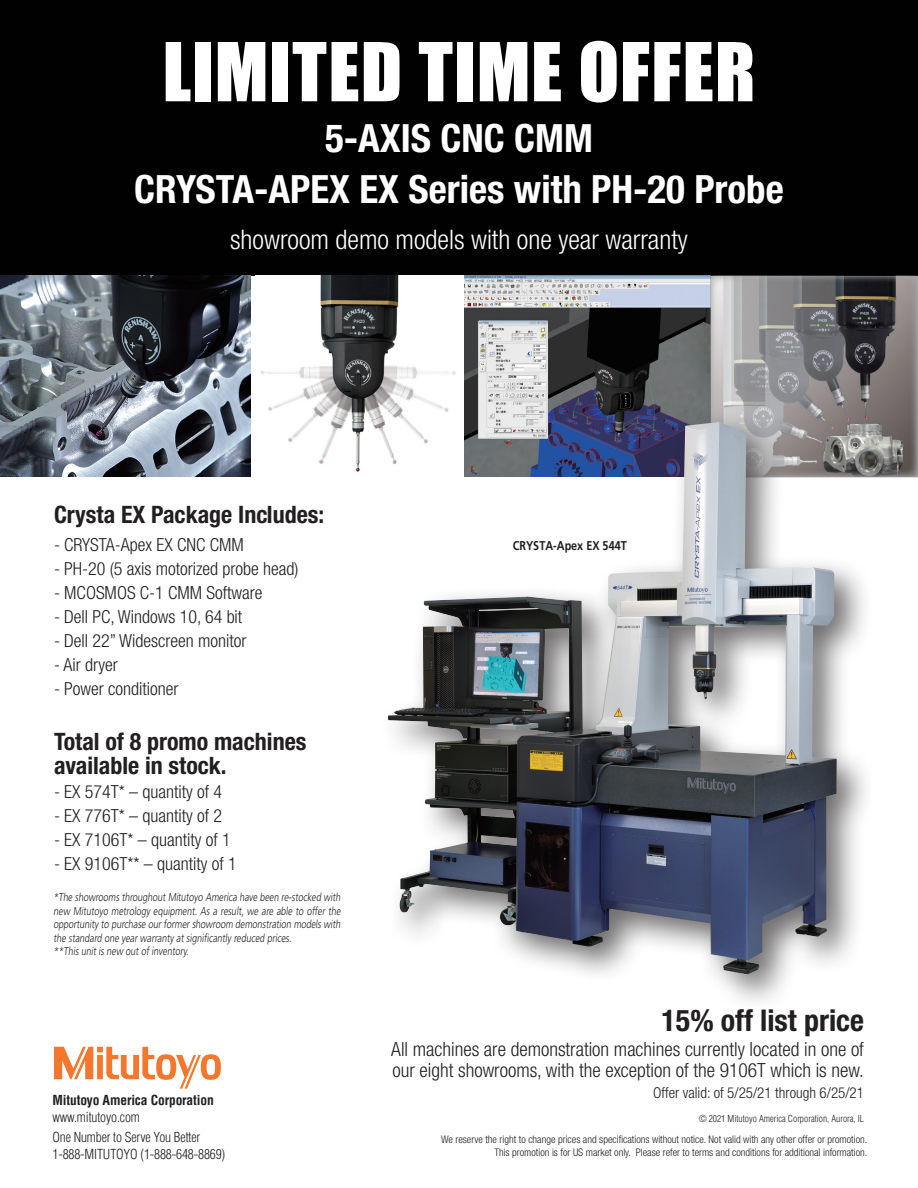
<style>
.page{position:relative;width:918px;height:1188px;background:#fff}
.page>*{position:absolute;margin:0;border:0;box-sizing:border-box;transform-origin:0 0}
.Title-1{font:75px "Impact";letter-spacing:.015em;color:#fff}
.t1{font:700 condensed 39px/51px "Helvetica Neue LT Std";color:#fff;text-align:center}
.t2{font:700 condensed 30px "Helvetica Neue LT Std";color:#231f20}
.t3{font:300 condensed 27px "Helvetica Neue LT Std";color:#fff}
.t4{font:700 condensed 24px/24px "Helvetica Neue LT Std";color:#231f20}
.t5{font:300 condensed 19.5px/21px "Helvetica Neue LT Std";color:#231f20}
.t6{font:300 condensed 18px "Helvetica Neue LT Std";color:#231f20}
.t7{font:300 condensed 15px "Helvetica Neue LT Std";color:#231f20}
.t8{font:300 condensed 13.5px "Helvetica";letter-spacing:-.01em;color:#231f20}
.t9{font:700 condensed 13.5px "Helvetica";letter-spacing:-.01em;color:#231f20}
.ノーマル{font:700 12.75px "Mitutoyo Frutiger";color:#231f20}
.t10{font:300 11.25px/13.5px "Mitutoyo Frutiger";color:#231f20;text-align:justify}
.t11{font:300 condensed 10.5px/12.6px "Helvetica Neue LT Std";color:#231f20;text-align:right}
.t12{font:300 condensed 9.45px "Helvetica";color:#231f20}
</style>
<div class="page">
<div style="left:0;top:0;width:918px;height:275px;background:#010101"></div>
<svg style="left:54px;top:1047px;width:167px;height:42px"></svg>
<img style="left:0;top:275px;width:251px;height:202px">
<img style="left:261px;top:275px;width:449px;height:197px">
<div style="left:710px;top:275px;width:208px;height:203px;background:#231f20;opacity:.4"></div>
<div style="left:378px;top:411px;width:497px;height:600px;background:#231f20;opacity:.65"></div>
<img style="left:388px;top:426px;width:449px;height:548px">
<p class="Title-1" style="left:163px;top:14px;width:594px">LIMITED TIME OFFER</p>
<p class="t1" style="left:134px;top:112px;width:651px">5-AXIS CNC CMM<br>CRYSTA-APEX EX Series with PH-20 Probe</p>
<p class="t3" style="left:230px;top:224px;width:459px">showroom demo models with one year warranty</p>
<p class="t4" style="left:54px;top:502px;width:272px">Crysta EX Package Includes:</p>
<p class="t6" style="left:54px;top:535px;width:191px">- CRYSTA-Apex EX CNC CMM</p>
<p class="t6" style="left:54px;top:559px;width:246px">- PH-20 (5 axis motorized probe head)</p>
<p class="t6" style="left:54px;top:583px;width:210px">- MCOSMOS C-1 CMM Software</p>
<p class="t6" style="left:54px;top:607px;width:190px">- Dell PC, Windows 10, 64 bit</p>
<p class="t6" style="left:54px;top:631px;width:194px">- Dell 22” Widescreen monitor</p>
<p class="t6" style="left:54px;top:655px;width:65px">- Air dryer</p>
<p class="t6" style="left:54px;top:679px;width:126px">- Power conditioner</p>
<p class="t4" style="left:54px;top:729px;width:254px">Total of 8 promo machines available in stock.</p>
<p class="t6" style="left:54px;top:781px;width:170px">- EX 574T* – quantity of 4</p>
<p class="t6" style="left:54px;top:805px;width:170px">- EX 776T* – quantity of 2</p>
<p class="t6" style="left:54px;top:829px;width:178px">- EX 7106T* – quantity of 1</p>
<p class="t6" style="left:54px;top:853px;width:184px">- EX 9106T** – quantity of 1</p>
<p class="t10" style="left:54px;top:891px;width:290px">*The showrooms throughout Mitutoyo America have been re-stocked with new Mitutoyo metrology equipment. As a result, we are able to offer the opportunity to purchase our former showroom demonstration models with the standard one year warranty at significantly reduced prices.</p>
<p class="t10" style="left:54px;top:945px;width:138px">**This unit is new out of inventory.</p>
<p class="t9" style="left:52px;top:1092px;width:163px">Mitutoyo America Corporation</p>
<p class="t8" style="left:52px;top:1108px;width:89px">www.mitutoyo.com</p>
<p class="t8" style="left:52px;top:1129px;width:149px">One Number to Serve You Better</p>
<p class="t8" style="left:52px;top:1146px;width:174px">1-888-MITUTOYO (1-888-648-8869)</p>
<p class="ノーマル" style="left:513px;top:538px;width:115px">CRYSTA-Apex EX 544T</p>
<p class="t2" style="left:662px;top:1002px;width:204px">15% off list price</p>
<p class="t5" style="left:391px;top:1039px;width:474px">All machines are demonstration machines currently located in one of our eight showrooms, with the exception of the 9106T which is new.</p>
<p class="t7" style="left:653px;top:1084px;width:212px">Offer valid: of 5/25/21 through 6/25/21</p>
<p class="t12" style="left:699px;top:1113px;width:166px">© 2021 Mitutoyo America Corporation, Aurora, IL</p>
<p class="t11" style="left:441px;top:1133px;width:428px">We reserve the right to change prices and specifications without notice. Not valid with any other offer or promotion.<br>This promotion is for US market only. Please refer to terms and conditions for additional information.</p>
</div>
